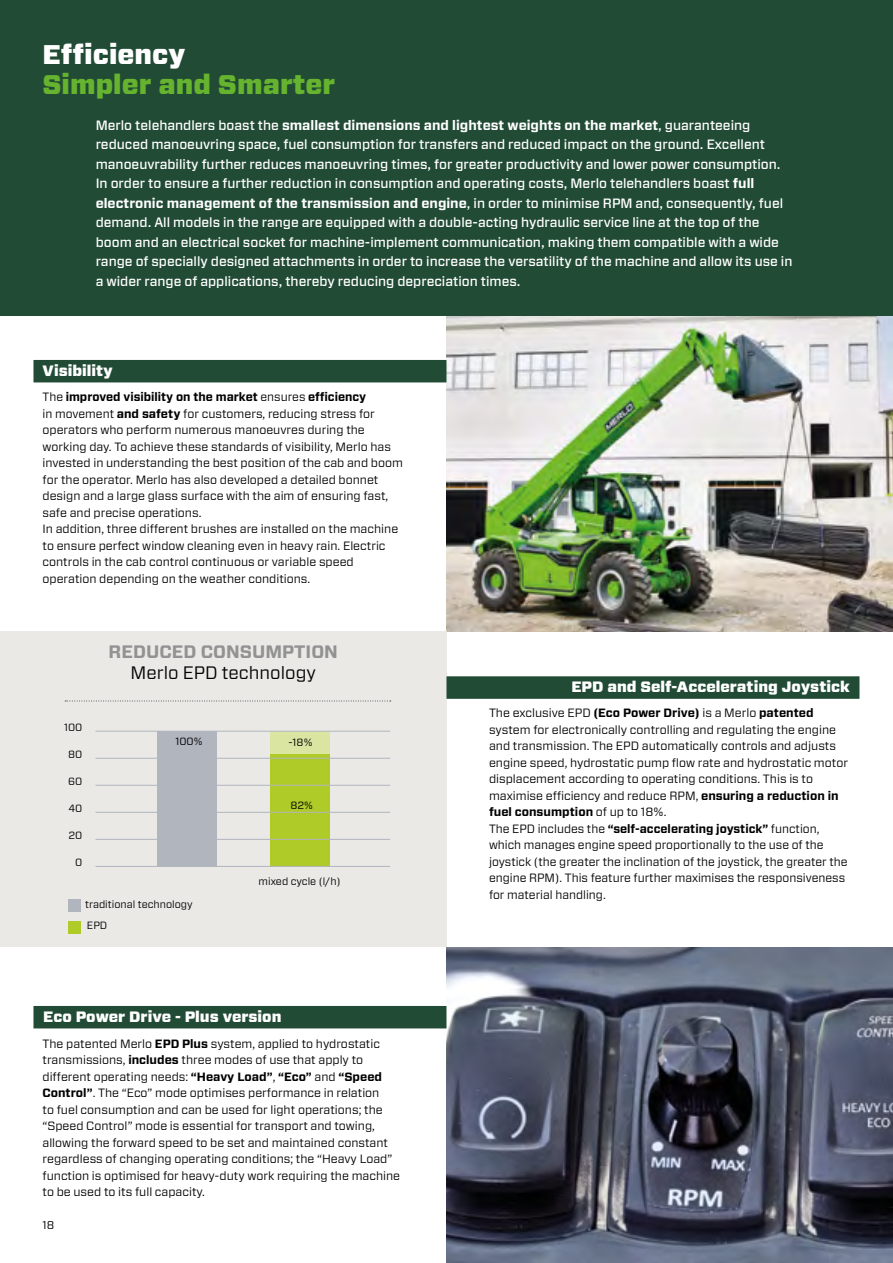
<style>
.page{position:relative;width:893px;height:1263px;background:#fff}
.page>*{position:absolute;margin:0;border:0;box-sizing:border-box;transform-origin:0 0}
.t1{font:900 27px "Forza";color:#65b32e}
.t2{font:900 27px "Forza";color:#fff}
.t3{font:700 18px "Forza";color:#929292}
.t4{font:18px "Forza";color:#000}
.t5{font:900 15px "Forza";color:#fff}
.t6{font:500 13.5px/19.5px "Forza";color:#fff}
.t7{font:12px/16.5px "Forza";color:#000}
.t8{font:11.25px "Forza";color:#000}
.t9{font:10.5px/21.5px "Forza";color:#000}
.s1{font-weight:700}
</style>
<div class="page">
<img style="left:446px;top:316px;width:447px;height:315px">
<img style="left:446px;top:947px;width:446px;height:316px">
<div style="left:0;top:631px;width:446px;height:316px;background:#eae9e6"></div>
<hr style="left:892px;top:947px;width:1px;height:316px;background:#eae9e6">
<svg style="left:892px;top:947px;width:1px;height:283px"></svg>
<div style="left:0;top:0;width:893px;height:316px;background:#214b35"></div>
<div style="left:157px;top:731px;width:59px;height:135px;background:#b1b5be"></div>
<div style="left:271px;top:731px;width:59px;height:25px;background:#dae5a1"></div>
<div style="left:271px;top:754px;width:59px;height:112px;background:#afcb27"></div>
<div style="left:33px;top:360px;width:413px;height:22px;background:#214b35"></div>
<div style="left:446px;top:676px;width:413px;height:23px;background:#214b35"></div>
<div style="left:33px;top:1006px;width:413px;height:22px;background:#214b35"></div>
<hr style="left:95px;top:866px;width:295px;height:1px;background:#b1b5be">
<hr style="left:95px;top:839px;width:295px;height:1px;background:#b1b5be">
<hr style="left:95px;top:812px;width:295px;height:1px;background:#b1b5be">
<hr style="left:95px;top:785px;width:295px;height:1px;background:#b1b5be">
<hr style="left:95px;top:758px;width:295px;height:1px;background:#b1b5be">
<hr style="left:95px;top:731px;width:295px;height:1px;background:#b1b5be">
<svg style="left:65px;top:701px;width:326px;height:1px"></svg>
<div style="left:68px;top:899px;width:13px;height:13px;background:#b1b5be"></div>
<div style="left:68px;top:921px;width:13px;height:13px;background:#afcb27"></div>
<h1 class="t2" style="left:43px;top:37px;width:145px">Efficiency</h1>
<h1 class="t1" style="left:43px;top:67px;width:294px">Simpler and Smarter</h1>
<p class="t6" style="left:96px;top:115px;width:698px">Merlo telehandlers boast the <span class="s1">smallest dimensions and lightest weights on the market</span>, guaranteeing reduced manoeuvring space, fuel consumption for transfers and reduced impact on the ground. Excellent manoeuvrability further reduces manoeuvring times, for greater productivity and lower power consumption.<br>In order to ensure a further reduction in consumption and operating costs, Merlo telehandlers boast <span class="s1">full electronic management of the transmission and engine</span>, in order to minimise RPM and, consequently, fuel demand. All models in the range are equipped with a double-acting hydraulic service line at the top of the boom and an electrical socket for machine-implement communication, making them compatible with a wide range of specially designed attachments in order to increase the versatility of the machine and allow its use in a wider range of applications, thereby reducing depreciation times.</p>
<p class="t5" style="left:43px;top:361px;width:72px">Visibility</p>
<p class="t7" style="left:43px;top:389px;width:362px">The <span class="s1">improved visibility on the market</span> ensures <span class="s1">efficiency<br></span>in movement <span class="s1">and safety</span> for customers, reducing stress for operators who perform numerous manoeuvres during the working day. To achieve these standards of visibility, Merlo has invested in understanding the best position of the cab and boom for the operator. Merlo has also developed a detailed bonnet design and a large glass surface with the aim of ensuring fast, safe and precise operations.<br>In addition, three different brushes are installed on the machine to ensure perfect window cleaning even in heavy rain. Electric controls in the cab control continuous or variable speed operation depending on the weather conditions.</p>
<p class="t9" style="left:64px;top:716px;width:20px">100</p>
<p class="t9" style="left:68px;top:743px;width:16px">80</p>
<p class="t9" style="left:68px;top:770px;width:16px">60</p>
<p class="t9" style="left:68px;top:797px;width:16px">40</p>
<p class="t9" style="left:69px;top:824px;width:15px">20</p>
<p class="t9" style="left:75px;top:851px;width:9px">0</p>
<h2 class="t3" style="left:109px;top:640px;width:231px">REDUCED CONSUMPTION</h2>
<h2 class="t4" style="left:130px;top:661px;width:187px">Merlo EPD technology</h2>
<p class="t9" style="left:175px;top:731px;width:29px">100%</p>
<p class="t9" style="left:289px;top:731px;width:25px">-18%</p>
<p class="t9" style="left:290px;top:795px;width:24px">82%</p>
<p class="t9" style="left:259px;top:870px;width:84px">mixed cycle (l/h)</p>
<p class="t9" style="left:85px;top:893px;width:109px">traditional technology<br>EPD</p>
<p class="t5" style="left:43px;top:1007px;width:240px">Eco Power Drive - Plus version</p>
<p class="t7" style="left:43px;top:1035px;width:359px">The patented Merlo <span class="s1">EPD Plus</span> system, applied to hydrostatic transmissions, <span class="s1">includes</span> three modes of use that apply to different operating needs: <span class="s1">“Heavy Load”</span>, <span class="s1">“Eco”</span> and <span class="s1">“Speed Control”</span>. The “Eco” mode optimises performance in relation<br>to fuel consumption and can be used for light operations; the “Speed Control” mode is essential for transport and towing, allowing the forward speed to be set and maintained constant regardless of changing operating conditions; the “Heavy Load” function is optimised for heavy-duty work requiring the machine to be used to its full capacity.</p>
<p class="t8" style="left:43px;top:1217px;width:13px">18</p>
<p class="t5" style="left:571px;top:677px;width:280px">EPD and Self-Accelerating Joystick</p>
<p class="t7" style="left:489px;top:704px;width:361px">The exclusive EPD <span class="s1">(Eco Power Drive)</span> is a Merlo <span class="s1">patented </span>system for electronically controlling and regulating the engine and transmission. The EPD automatically controls and adjusts engine speed, hydrostatic pump flow rate and hydrostatic motor displacement according to operating conditions. This is to maximise efficiency and reduce RPM, <span class="s1">ensuring a reduction in fuel consumption</span> of up to 18%.<br>The EPD includes the <span class="s1">“self-accelerating joystick”</span> function, which manages engine speed proportionally to the use of the joystick (the greater the inclination of the joystick, the greater the engine RPM). This feature further maximises the responsiveness for material handling.</p>
</div>
